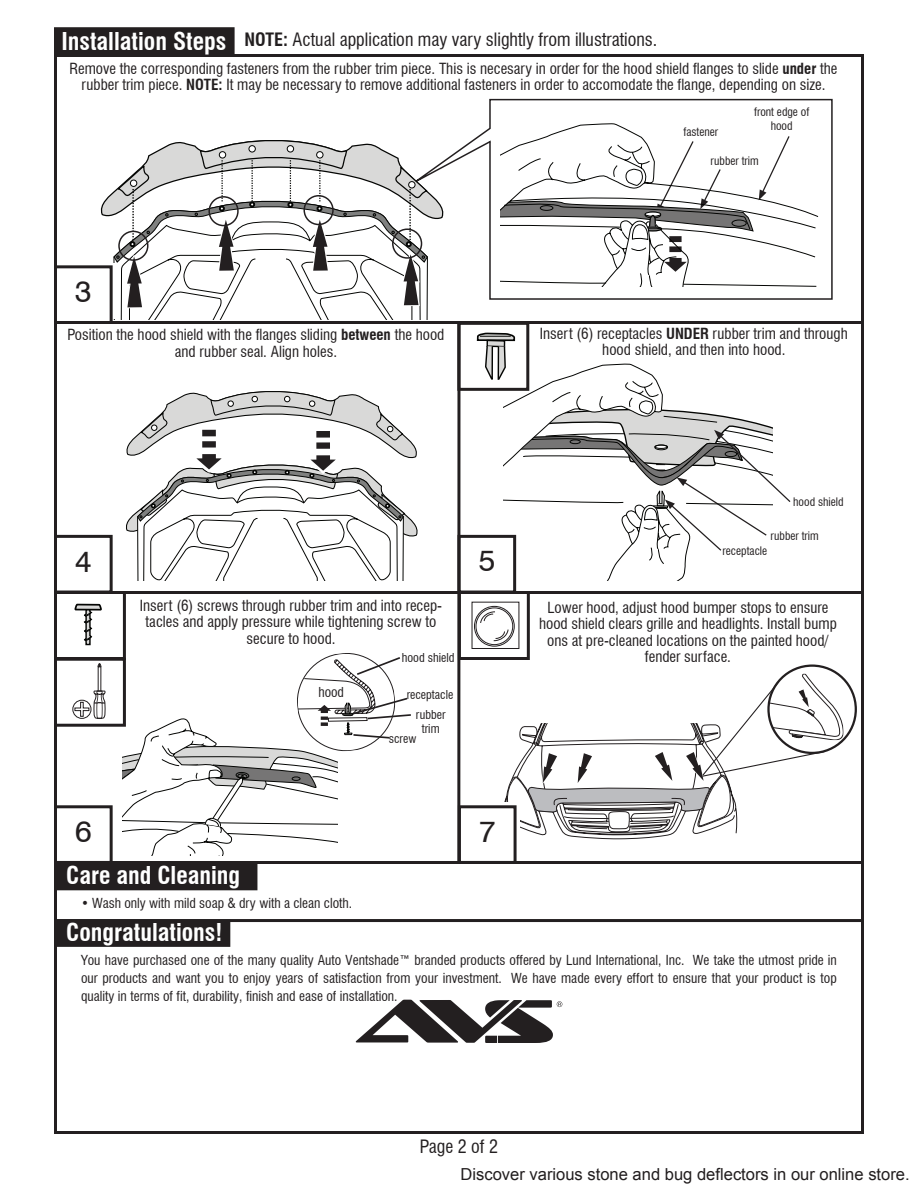
<style>
.page{position:relative;width:918px;height:1188px;background:#fff}
.page>*{position:absolute;margin:0;border:0;box-sizing:border-box;transform-origin:0 0}
.t1{font:30px "Swiss 721 BT";color:#231f20}
.t2{font:700 condensed 24px "Swiss 721 BT";color:#fff}
.Body_Text{font:condensed 18px "Swiss 721 BT";color:#231f20}
.t3{font:16.5px "Arial";color:#221e1f}
.Body_Text-2{font:condensed 15px/16.5px "Swiss 721 BT";color:#231f20;text-align:center}
.Body_Text-3{font:condensed 13.5px/18px "Swiss 721 BT";color:#231f20;text-align:justify}
.Body_Text-4{font:condensed 13.35px "Swiss 721 BT";color:#231f20}
.Body_Text-5{font:condensed 12px/13.5px "Swiss 721 BT";color:#231f20;text-align:center}
.Body_Text-6{font:condensed 11.55px/13.8px "Swiss 721 BT";color:#231f20;text-align:center}
.s1{font-weight:700}
</style>
<div class="page">
<div style="left:55px;top:28px;width:179px;height:26px;background:#231f20"></div>
<div style="left:54px;top:27px;width:181px;height:28px;border:2px solid #231f20"></div>
<hr style="left:54px;top:591px;width:810px;height:3px;background:#231f20">
<hr style="left:54px;top:321px;width:810px;height:3px;background:#231f20">
<div style="left:458px;top:591px;width:72px;height:69px;border:3px solid #231f20"></div>
<div style="left:457px;top:322px;width:72px;height:69px;border:3px solid #231f20"></div>
<div style="left:54px;top:591px;width:72px;height:69px;border:3px solid #231f20"></div>
<div style="left:54px;top:658px;width:72px;height:69px;border:3px solid #231f20"></div>
<svg style="left:443px;top:98px;width:390px;height:202px"></svg>
<hr style="left:457px;top:322px;width:3px;height:540px;background:#231f20">
<hr style="left:54px;top:861px;width:810px;height:3px;background:#231f20">
<div style="left:55px;top:864px;width:202px;height:26px;background:#231f20"></div>
<hr style="left:54px;top:919px;width:810px;height:3px;background:#231f20">
<div style="left:55px;top:920px;width:175px;height:26px;background:#231f20"></div>
<div style="left:54px;top:920px;width:176px;height:27px;border:2px solid #231f20"></div>
<svg style="left:355px;top:1000px;width:207px;height:43px"></svg>
<svg style="left:766px;top:663px;width:92px;height:92px"></svg>
<svg style="left:504px;top:674px;width:339px;height:165px"></svg>
<svg style="left:500px;top:123px;width:318px;height:163px"></svg>
<svg style="left:500px;top:135px;width:317px;height:151px"></svg>
<svg style="left:123px;top:651px;width:288px;height:204px"></svg>
<div style="left:474px;top:606px;width:41px;height:41px;border:1px solid #231f20;border-radius:50%"></div>
<div style="left:476px;top:607px;width:37px;height:38px;border:1px solid #231f20;border-radius:50%"></div>
<svg style="left:480px;top:611px;width:29px;height:30px"></svg>
<svg style="left:75px;top:604px;width:27px;height:41px"></svg>
<div style="left:73px;top:700px;width:18px;height:19px;border:1px solid #231f20;border-radius:50%"></div>
<svg style="left:75px;top:663px;width:31px;height:56px"></svg>
<svg style="left:101px;top:140px;width:342px;height:179px"></svg>
<div style="left:118px;top:231px;width:30px;height:30px;border:2px solid #231f20;border-radius:50%"></div>
<div style="left:208px;top:196px;width:31px;height:30px;border:2px solid #231f20;border-radius:50%"></div>
<div style="left:303px;top:195px;width:31px;height:30px;border:2px solid #231f20;border-radius:50%"></div>
<div style="left:392px;top:228px;width:30px;height:31px;border:2px solid #231f20;border-radius:50%"></div>
<svg style="left:126px;top:391px;width:291px;height:190px"></svg>
<svg style="left:477px;top:333px;width:314px;height:248px"></svg>
<div style="left:465px;top:803px;width:54px;height:55px;background:#fff"></div>
<div style="left:464px;top:532px;width:55px;height:56px;background:#fff"></div>
<div style="left:54px;top:535px;width:59px;height:59px;border:3px solid #231f20"></div>
<div style="left:54px;top:805px;width:59px;height:59px;border:3px solid #231f20"></div>
<div style="left:458px;top:805px;width:59px;height:59px;border:3px solid #231f20"></div>
<div style="left:458px;top:535px;width:58px;height:59px;border:3px solid #231f20"></div>
<div style="left:61px;top:263px;width:55px;height:55px;background:#fff"></div>
<div style="left:54px;top:265px;width:59px;height:59px;border:3px solid #231f20"></div>
<p class="t2" style="left:62px;top:27px;width:166px">Installation Steps</p>
<p class="Body_Text" style="left:244px;top:29px;width:415px"><span class="s1">NOTE:</span> Actual application may vary slightly from illustrations.</p>
<p class="Body_Text-2" style="left:70px;top:60px;width:769px">Remove the corresponding fasteners from the rubber trim piece. This is necesary in order for the hood shield flanges to slide <span class="s1">under</span> the rubber trim piece. <span class="s1">NOTE:</span> It may be necessary to remove additional fasteners in order to accomodate the flange, depending on size.</p>
<p class="Body_Text-6" style="left:683px;top:125px;width:36px">fastener</p>
<p class="Body_Text-6" style="left:754px;top:105px;width:57px">front edge of hood</p>
<p class="t1" style="left:75px;top:273px;width:18px">3</p>
<p class="Body_Text-6" style="left:710px;top:154px;width:50px">rubber trim</p>
<p class="Body_Text-2" style="left:67px;top:326px;width:378px">Position the hood shield with the flanges sliding <span class="s1">between</span> the hood and rubber seal. Align holes.</p>
<p class="Body_Text-2" style="left:540px;top:325px;width:309px">Insert (6) receptacles <span class="s1">UNDER</span> rubber trim and through hood shield, and then into hood.</p>
<p class="Body_Text-6" style="left:793px;top:495px;width:52px">hood shield</p>
<p class="t1" style="left:75px;top:543px;width:18px">4</p>
<p class="Body_Text-2" style="left:140px;top:597px;width:304px">Insert (6) screws through rubber trim and into recep&shy;tacles and apply pressure while tightening screw to secure to hood.</p>
<p class="Body_Text-4" style="left:318px;top:684px;width:27px">hood</p>
<p class="Body_Text-5" style="left:402px;top:651px;width:54px">hood shield</p>
<p class="Body_Text-5" style="left:407px;top:688px;width:48px">receptacle</p>
<p class="Body_Text-5" style="left:389px;top:732px;width:29px">screw</p>
<p class="Body_Text-5" style="left:416px;top:708px;width:31px">rubber trim</p>
<p class="t1" style="left:479px;top:542px;width:18px">5</p>
<p class="t1" style="left:75px;top:813px;width:18px">6</p>
<p class="t1" style="left:479px;top:813px;width:18px">7</p>
<p class="Body_Text-6" style="left:770px;top:528px;width:50px">rubber trim</p>
<p class="Body_Text-6" style="left:723px;top:544px;width:46px">receptacle</p>
<p class="Body_Text-2" style="left:539px;top:599px;width:299px">Lower hood, adjust hood bumper stops to ensure hood shield clears grille and headlights. Install bump ons at pre-cleaned locations on the painted hood/ fender surface.</p>
<p class="t2" style="left:66px;top:861px;width:176px">Care and Cleaning</p>
<p class="Body_Text-3" style="left:81px;top:894px;width:273px">• Wash only with mild soap &amp; dry with a clean cloth.</p>
<p class="t2" style="left:66px;top:918px;width:158px">Congratulations!</p>
<p class="Body_Text-3" style="left:81px;top:951px;width:757px">You have purchased one of the many quality Auto Ventshade™ branded products offered by Lund International, Inc. We take the utmost pride in our products and want you to enjoy years of satisfaction from your investment. We have made every effort to ensure that your product is top quality in terms of fit, durability, finish and ease of installation.</p>
<p class="Body_Text" style="left:420px;top:1136px;width:80px">Page 2 of 2</p>
<p class="t3" style="left:461px;top:1163px;width:451px">Discover various stone and bug deflectors in our online store.</p>
</div>
